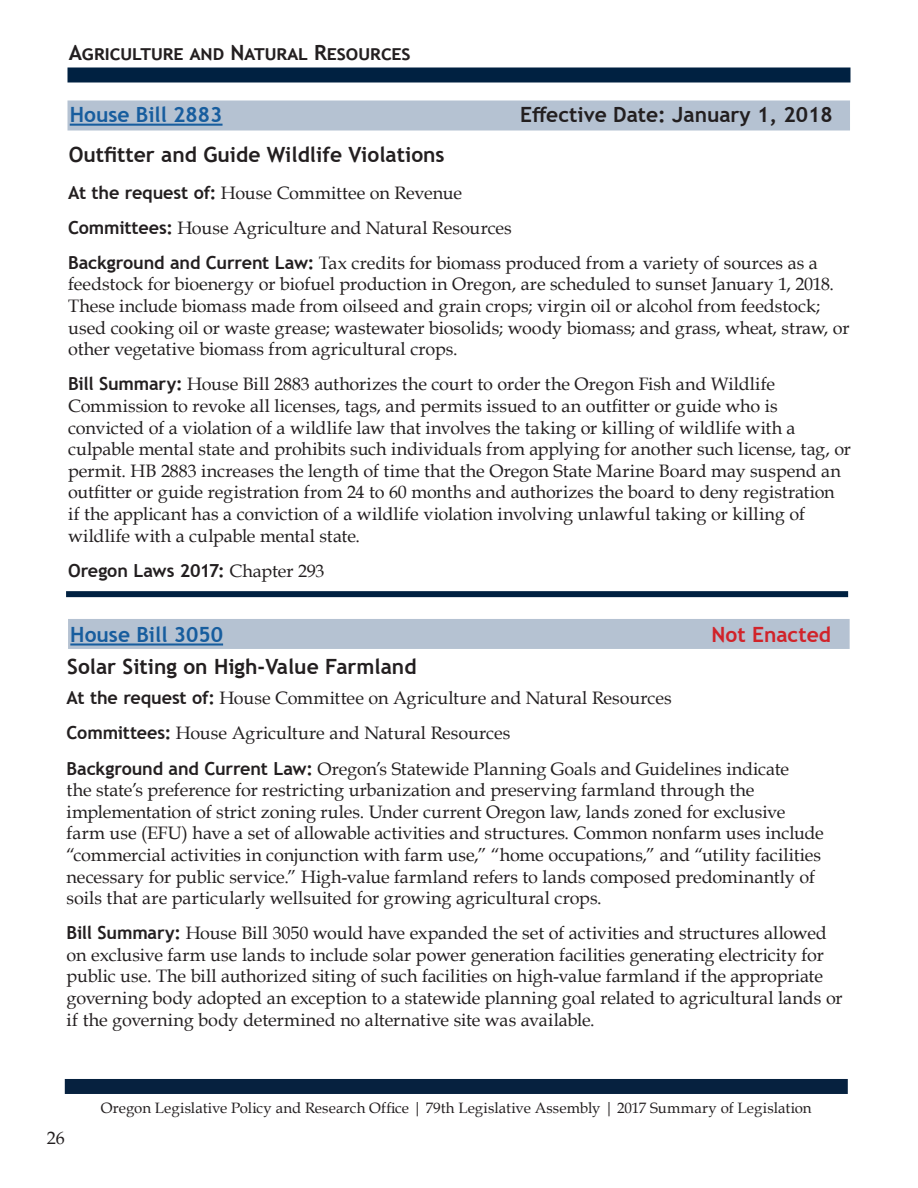
<style>
.page{position:relative;width:918px;height:1188px;background:#fff}
.page>*{position:absolute;margin:0;border:0;box-sizing:border-box;transform-origin:0 0}
.t1{font:700 21px "Trebuchet MS";color:#231f20}
.t2{font:700 21px "Trebuchet MS";color:#175d9e}
.t3{font:700 21px "Trebuchet MS";color:#d1232a}
.t4{font:18px/21.6px "Book Antiqua";letter-spacing:-.005em;color:#231f20}
.t5{font:700 18px "Trebuchet MS";letter-spacing:-.005em;color:#231f20}
.t6{font:15px "Book Antiqua";letter-spacing:.005em;color:#231f20}
.s1{font-family:"Trebuchet MS";font-weight:700}
.s2{font-family:"Book Antiqua";font-weight:400}
</style>
<div class="page">
<div style="left:68px;top:68px;width:782px;height:14px;background:#002141"></div>
<div style="left:65px;top:1079px;width:783px;height:15px;background:#06213f"></div>
<div style="left:68px;top:100px;width:782px;height:30px;background:#b5c2d2"></div>
<div style="left:66px;top:591px;width:782px;height:6px;background:#002141"></div>
<div style="left:68px;top:619px;width:782px;height:30px;background:#b5c2d2"></div>
<hr style="left:70px;top:643px;width:153px;height:3px;background:#175d9e">
<hr style="left:70px;top:124px;width:153px;height:2px;background:#175d9e">
<p class="t1" style="left:69px;top:39px;width:343px">Agriculture and Natural Resources</p>
<p class="t2" style="left:70px;top:101px;width:154px">House Bill 2883</p>
<p class="t1" style="left:520px;top:101px;width:314px">Effective Date: January 1, 2018</p>
<p class="t1" style="left:69px;top:141px;width:377px">Outfitter and Guide Wildlife Violations</p>
<p class="t4" style="left:68px;top:175px;width:751px;line-height:35.1px"><span class="s1">At the request of:</span> House Committee on Revenue<br><span class="s1">Committees:</span> House Agriculture and Natural Resources<br><span class="s1">Background and Current Law:</span> Tax credits for biomass produced from a variety of sources as a</p>
<p class="t4" style="left:68px;top:273px;width:783px">feedstock for bioenergy or biofuel production in Oregon, are scheduled to sunset January 1, 2018.<br>These include biomass made from oilseed and grain crops; virgin oil or alcohol from feedstock; used cooking oil or waste grease; wastewater biosolids; woody biomass; and grass, wheat, straw, or other vegetative biomass from agricultural crops.</p>
<p class="t4" style="left:68px;top:373px;width:785px"><span class="s1">Bill Summary:</span> House Bill 2883 authorizes the court to order the Oregon Fish and Wildlife Commission to revoke all licenses, tags, and permits issued to an outfitter or guide who is convicted of a violation of a wildlife law that involves the taking or killing of wildlife with a culpable mental state and prohibits such individuals from applying for another such license, tag, or permit. HB 2883 increases the length of time that the Oregon State Marine Board may suspend an outfitter or guide registration from 24 to 60 months and authorizes the board to deny registration<br>if the applicant has a conviction of a wildlife violation involving unlawful taking or killing of wildlife with a culpable mental state.</p>
<p class="t5" style="left:68px;top:559px;width:258px">Oregon Laws 2017: <span class="s2">Chapter 293</span></p>
<p class="t2" style="left:70px;top:621px;width:154px">House Bill 3050</p>
<p class="t3" style="left:712px;top:621px;width:121px">Not Enacted</p>
<p class="t1" style="left:67px;top:654px;width:351px">Solar Siting on High-Value Farmland</p>
<p class="t4" style="left:67px;top:680px;width:724px;line-height:35.1px"><span class="s1">At the request of:</span> House Committee on Agriculture and Natural Resources<br><span class="s1">Committees:</span> House Agriculture and Natural Resources<br><span class="s1">Background and Current Law:</span> Oregon’s Statewide Planning Goals and Guidelines indicate</p>
<p class="t4" style="left:67px;top:779px;width:759px">the state’s preference for restricting urbanization and preserving farmland through the implementation of strict zoning rules. Under current Oregon law, lands zoned for exclusive farm use (EFU) have a set of allowable activities and structures. Common nonfarm uses include “commercial activities in conjunction with farm use,” “home occupations,” and “utility facilities necessary for public service.” High-value farmland refers to lands composed predominantly of soils that are particularly wellsuited for growing agricultural crops.</p>
<p class="t4" style="left:67px;top:922px;width:778px"><span class="s1">Bill Summary:</span> House Bill 3050 would have expanded the set of activities and structures allowed on exclusive farm use lands to include solar power generation facilities generating electricity for public use. The bill authorized siting of such facilities on high-value farmland if the appropriate governing body adopted an exception to a statewide planning goal related to agricultural lands or if the governing body determined no alternative site was available.</p>
<p class="t4" style="left:47px;top:1127px;width:20px">26</p>
<p class="t6" style="left:101px;top:1097px;width:712px">Oregon Legislative Policy and Research Office | 79th Legislative Assembly | 2017 Summary of Legislation</p>
</div>
